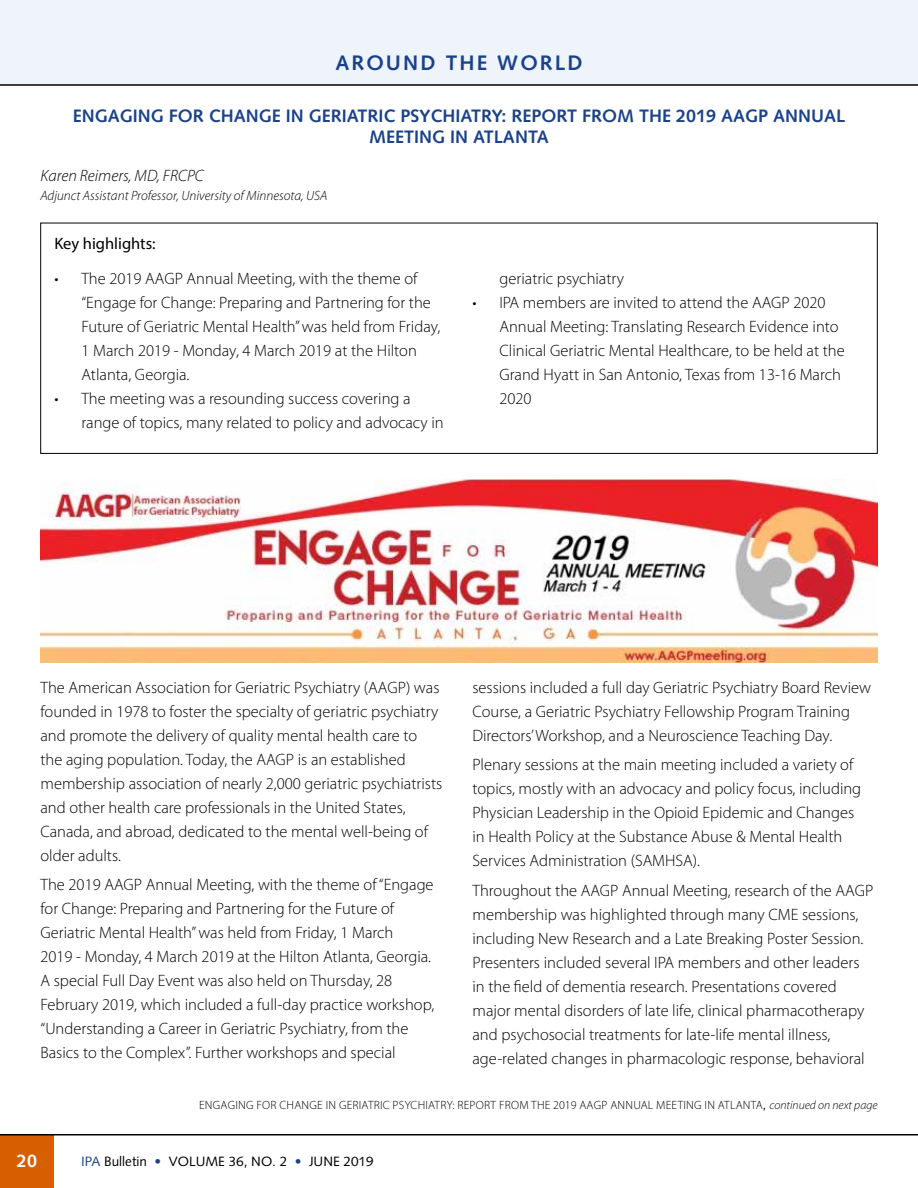
<style>
.page{position:relative;width:918px;height:1188px;background:#fff}
.page>*{position:absolute;margin:0;border:0;box-sizing:border-box;transform-origin:0 0}
.Sub_1_centered{font:700 21px "Syntax";letter-spacing:.1em;color:#1a428a}
.Sub2_IPA_blue__cente{font:700 18px/21.6px "Syntax";color:#1a428a;text-align:center}
.t1{font:700 18px "Syntax";color:#fff}
.Body_light__05{font:300 16.5px/24px "Myriad Pro";color:#000}
.Author{font:italic 300 16.5px "Myriad Pro";color:#000}
.Body_light{font:16.5px "Myriad Pro";color:#000}
.Institution{font:italic 300 13.5px "Myriad Pro";color:#000}
.t2{font:13.5px "Syntax";color:#000}
.Sub2_IPA_blue__cente-2{font:300 12px "Myriad Pro";letter-spacing:.02em;color:#000}
.s1{font-family:"Syntax";font-weight:400}
.s2{font-style:italic}
.s3{color:#1a428a}
</style>
<div class="page">
<div style="left:0;top:0;width:918px;height:84px;background:#eff3fa"></div>
<div style="left:0;top:1135px;width:54px;height:53px;background:#d65f00"></div>
<hr style="left:0;top:1134px;width:918px;height:2px;background:#000">
<hr style="left:0;top:84px;width:918px;height:2px;background:#000">
<div style="left:40px;top:223px;width:838px;height:231px;border:1px solid #000"></div>
<img style="left:40px;top:480px;width:838px;height:183px">
<p class="Sub_1_centered" style="left:335px;top:51px;width:249px">AROUND THE WORLD</p>
<p class="Sub2_IPA_blue__cente" style="left:73px;top:105px;width:774px">ENGAGING FOR CHANGE IN GERIATRIC PSYCHIATRY: REPORT FROM THE 2019 AAGP ANNUAL<br>MEETING IN ATLANTA</p>
<p class="Author" style="left:40px;top:165px;width:165px">Karen Reimers, MD, FRCPC</p>
<p class="Institution" style="left:40px;top:188px;width:288px">Adjunct Assistant Professor, University of Minnesota, USA</p>
<p class="Body_light" style="left:54px;top:233px;width:103px">Key highlights:</p>
<p class="Body_light__05" style="left:81px;top:266px;width:360px;text-indent:-27px">• The 2019 AAGP Annual Meeting, with the theme of “Engage for Change: Preparing and Partnering for the Future of Geriatric Mental Health” was held from Friday, 1 March 2019 - Monday, 4 March 2019 at the Hilton Atlanta, Georgia.</p>
<p class="Body_light__05" style="left:81px;top:386px;width:364px;text-indent:-27px">• The meeting was a resounding success covering a range of topics, many related to policy and advocacy in</p>
<p class="Body_light__05" style="left:500px;top:266px;width:126px">geriatric psychiatry</p>
<p class="Body_light__05" style="left:500px;top:290px;width:347px;text-indent:-27px">• IPA members are invited to attend the AAGP 2020<br>Annual Meeting: Translating Research Evidence into Clinical Geriatric Mental Healthcare, to be held at the Grand Hyatt in San Antonio, Texas from 13-16 March 2020</p>
<p class="Body_light__05" style="left:40px;top:675px;width:403px">The American Association for Geriatric Psychiatry (AAGP) was founded in 1978 to foster the specialty of geriatric psychiatry and promote the delivery of quality mental health care to the aging population. Today, the AAGP is an established membership association of nearly 2,000 geriatric psychiatrists and other health care professionals in the United States, Canada, and abroad, dedicated to the mental well-being of older adults.</p>
<p class="Body_light__05" style="left:40px;top:873px;width:395px">The 2019 AAGP Annual Meeting, with the theme of “Engage for Change: Preparing and Partnering for the Future of Geriatric Mental Health” was held from Friday, 1 March<br>2019 - Monday, 4 March 2019 at the Hilton Atlanta, Georgia.<br>A special Full Day Event was also held on Thursday, 28<br>February 2019, which included a full-day practice workshop, “Understanding a Career in Geriatric Psychiatry, from the Basics to the Complex”. Further workshops and special</p>
<p class="Body_light__05" style="left:472px;top:675px;width:400px">sessions included a full day Geriatric Psychiatry Board Review<br>Course, a Geriatric Psychiatry Fellowship Program Training<br>Directors’ Workshop, and a Neuroscience Teaching Day.</p>
<p class="Body_light__05" style="left:472px;top:753px;width:390px">Plenary sessions at the main meeting included a variety of topics, mostly with an advocacy and policy focus, including Physician Leadership in the Opioid Epidemic and Changes in Health Policy at the Substance Abuse &amp; Mental Health Services Administration (SAMHSA).</p>
<p class="Body_light__05" style="left:472px;top:878px;width:402px">Throughout the AAGP Annual Meeting, research of the AAGP membership was highlighted through many CME sessions, including New Research and a Late Breaking Poster Session.<br>Presenters included several IPA members and other leaders in the field of dementia research. Presentations covered major mental disorders of late life, clinical pharmacotherapy and psychosocial treatments for late-life mental illness, age-related changes in pharmacologic response, behavioral</p>
<p class="Sub2_IPA_blue__cente-2" style="left:199px;top:1098px;width:680px">ENGAGING FOR CHANGE IN GERIATRIC PSYCHIATRY: REPORT FROM THE 2019 AAGP ANNUAL MEETING IN ATLANTA<span class="s1">,</span> <span class="s2">continued on next page</span></p>
<p class="t1" style="left:17px;top:1151px;width:22px">20</p>
<p class="t2" style="left:81px;top:1153px;width:294px"><span class="s3">IPA</span> Bulletin <span class="s3">•</span> VOLUME 36, NO. 2 <span class="s3">•</span> JUNE 2019</p>
</div>
